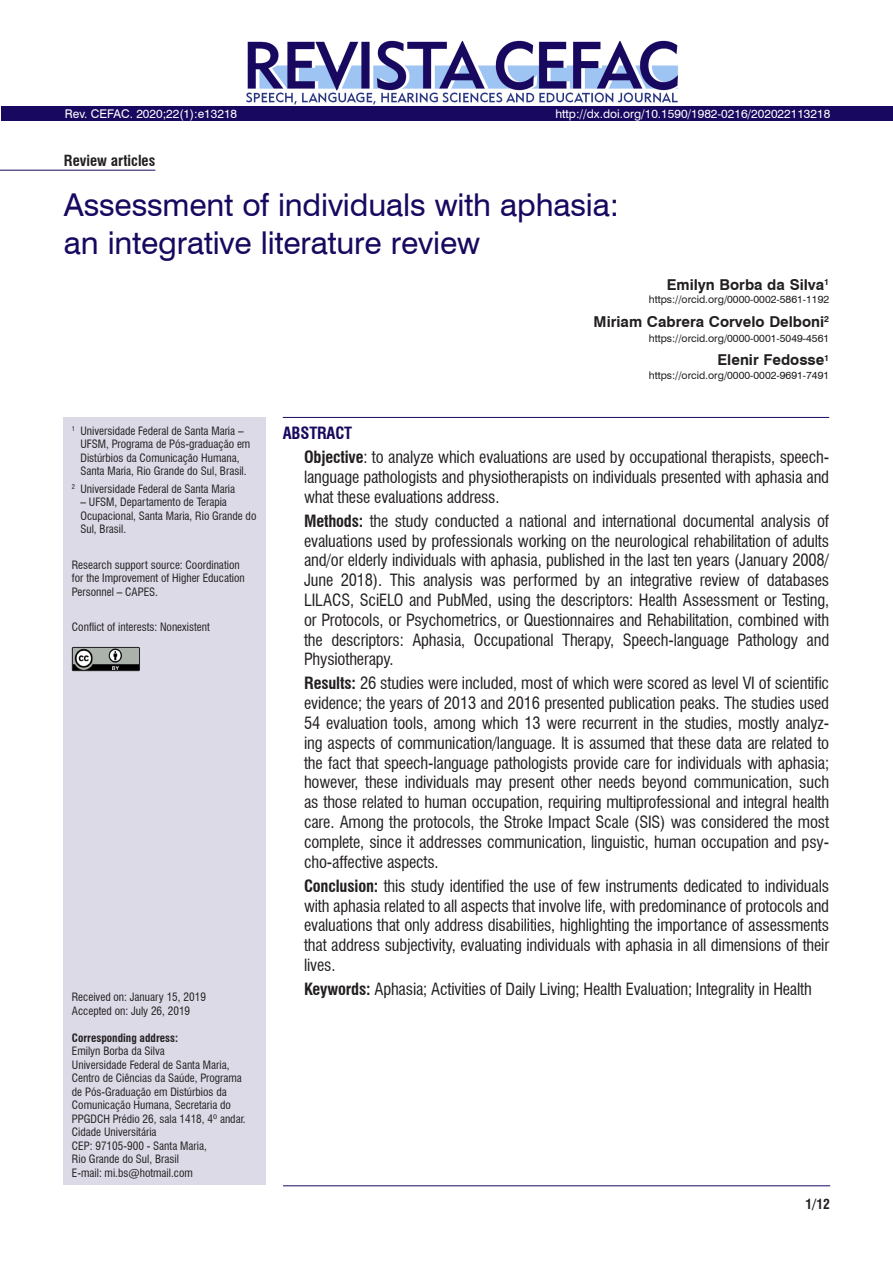
<style>
.page{position:relative;width:893px;height:1263px;background:#fff}
.page>*{position:absolute;margin:0;border:0;box-sizing:border-box;transform-origin:0 0}
.Titulo_só_inglês{font:31.5px/37.8px "Swiss 721 BT";letter-spacing:-.005em;color:#18085f}
.Resumo_só_ingles{font:condensed 16.5px/19.8px "Swiss 721 BT";letter-spacing:-.01em;color:#231f20;text-align:justify}
.Resumo_título{font:700 condensed 16.5px "Swiss 721 BT";letter-spacing:-.01em;color:#18085f}
.Autor{font:700 15px "Swiss 721 BT";color:#231f20}
.Tipo_de_artigo{font:700 condensed 15px "Swiss 721 BT";color:#231f20}
.Cabeço_autor_esquer{font:700 condensed 13.5px "Swiss 721 BT";color:#231f20}
.DOI_-_variável_1{font:12px "Swiss 721 BT";color:#fff}
.Legenda_bibliográfi{font:12px "Swiss 721 BT";color:#fff}
.Endereço_correspond{font:condensed 11.25px/13.5px "Swiss 721 BT";color:#231f20}
.Notas{font:condensed 11.25px/13.5px "Swiss 721 BT";color:#231f20}
.Notas_sem_paragrafo{font:condensed 11.25px/13.5px "Swiss 721 BT";color:#231f20}
.Endereço_correspond-2{font:700 condensed 11.25px "Swiss 721 BT";color:#231f20}
.ORCID{font:10.5px "Swiss 721 BT";color:#231f20}
.s1{font-weight:700}
</style>
<div class="page">
<hr style="left:283px;top:417px;width:546px;height:1px;background:#18085f">
<hr style="left:283px;top:1185px;width:547px;height:1px;background:#18085f">
<hr style="left:0;top:170px;width:155px;height:1px;background:#18085f">
<img style="left:246px;top:40px;width:432px;height:65px">
<div style="left:1px;top:106px;width:892px;height:15px;background:#18085f"></div>
<div style="left:63px;top:417px;width:203px;height:768px;background:#dcdae7"></div>
<img style="left:74px;top:649px;width:64px;height:20px">
<div style="left:72px;top:647px;width:68px;height:24px;border:1px solid #231f20"></div>
<p class="Legenda_bibliográfi" style="left:65px;top:106px;width:174px">Rev. CEFAC. 2020;22(1):e13218</p>
<p class="DOI_-_variável_1" style="left:555px;top:106px;width:276px">http://dx.doi.org/10.1590/1982-0216/202022113218</p>
<p class="Tipo_de_artigo" style="left:64px;top:152px;width:93px">Review articles</p>
<p class="Titulo_só_inglês" style="left:64px;top:185px;width:557px">Assessment of individuals with aphasia: an integrative literature review</p>
<p class="Notas" style="left:80px;top:424px;width:171px;text-indent:-9px"><sup>1</sup> Universidade Federal de Santa Maria – UFSM, Programa de Pós-graduação em Distúrbios da Comunicação Humana, Santa Maria, Rio Grande do Sul, Brasil.</p>
<p class="Notas" style="left:72px;top:482px;width:165px"><sup>2</sup> Universidade Federal de Santa Maria</p>
<p class="Notas" style="left:80px;top:495px;width:177px">– UFSM, Departamento de Terapia<br>Ocupacional, Santa Maria, Rio Grande do<br>Sul, Brasil.</p>
<p class="Notas_sem_paragrafo" style="left:72px;top:558px;width:174px">Research support source: Coordination for the Improvement of Higher Education<br>Personnel – CAPES.</p>
<p class="Notas" style="left:72px;top:620px;width:139px">Conflict of interests: Nonexistent</p>
<p class="Endereço_correspond" style="left:72px;top:990px;width:135px">Received on: January 15, 2019</p>
<p class="Endereço_correspond" style="left:72px;top:1004px;width:120px">Accepted on: July 26, 2019</p>
<p class="Endereço_correspond-2" style="left:72px;top:1031px;width:108px">Corresponding address:</p>
<p class="Endereço_correspond" style="left:72px;top:1044px;width:94px">Emilyn Borba da Silva</p>
<p class="Endereço_correspond" style="left:72px;top:1058px;width:175px">Universidade Federal de Santa Maria, Centro de Ciências da Saúde, Programa de Pós-Graduação em Distúrbios da Comunicação Humana, Secretaria do PPGDCH Prédio 26, sala 1418, 4º andar.<br>Cidade Universitária</p>
<p class="Endereço_correspond" style="left:72px;top:1139px;width:136px">CEP: 97105-900 - Santa Maria,<br>Rio Grande do Sul, Brasil</p>
<p class="Endereço_correspond" style="left:72px;top:1166px;width:122px">E-mail: mi.bs@hotmail.com</p>
<p class="Autor" style="left:667px;top:274px;width:164px">Emilyn Borba da Silva<sup>1</sup></p>
<p class="ORCID" style="left:649px;top:292px;width:182px">https://orcid.org/0000-0002-5861-1192</p>
<p class="Autor" style="left:594px;top:311px;width:237px">Miriam Cabrera Corvelo Delboni<sup>2</sup></p>
<p class="ORCID" style="left:649px;top:331px;width:182px">https://orcid.org/0000-0001-5049-4561</p>
<p class="Autor" style="left:717px;top:350px;width:113px">Elenir Fedosse<sup>1</sup></p>
<p class="ORCID" style="left:649px;top:368px;width:182px">https://orcid.org/0000-0002-9691-7491</p>
<p class="Resumo_título" style="left:283px;top:423px;width:71px">ABSTRACT</p>
<p class="Resumo_só_ingles" style="left:304px;top:447px;width:527px"><span class="s1">Objective</span>: to analyze which evaluations are used by occupational therapists, speech&shy;language pathologists and physiotherapists on individuals presented with aphasia and what these evaluations address.</p>
<p class="Resumo_só_ingles" style="left:304px;top:511px;width:527px"><span class="s1">Methods:</span> the study conducted a national and international documental analysis of evaluations used by professionals working on the neurological rehabilitation of adults and/or elderly individuals with aphasia, published in the last ten years (January 2008/ June 2018). This analysis was performed by an integrative review of databases LILACS, SciELO and PubMed, using the descriptors: Health Assessment or Testing, or Protocols, or Psychometrics, or Questionnaires and Rehabilitation, combined with the descriptors: Aphasia, Occupational Therapy, Speech-language Pathology and Physiotherapy.</p>
<p class="Resumo_só_ingles" style="left:304px;top:673px;width:527px"><span class="s1">Results:</span> 26 studies were included, most of which were scored as level VI of scientific evidence; the years of 2013 and 2016 presented publication peaks. The studies used 54 evaluation tools, among which 13 were recurrent in the studies, mostly analyz&shy;ing aspects of communication/language. It is assumed that these data are related to the fact that speech-language pathologists provide care for individuals with aphasia; however, these individuals may present other needs beyond communication, such as those related to human occupation, requiring multiprofessional and integral health care. Among the protocols, the Stroke Impact Scale (SIS) was considered the most complete, since it addresses communication, linguistic, human occupation and psy&shy;cho-affective aspects.</p>
<p class="Resumo_só_ingles" style="left:304px;top:876px;width:527px"><span class="s1">Conclusion:</span> this study identified the use of few instruments dedicated to individuals with aphasia related to all aspects that involve life, with predominance of protocols and evaluations that only address disabilities, highlighting the importance of assessments that address subjectivity, evaluating individuals with aphasia in all dimensions of their lives.</p>
<p class="Resumo_só_ingles" style="left:304px;top:979px;width:509px"><span class="s1">Keywords:</span> Aphasia; Activities of Daily Living; Health Evaluation; Integrality in Health</p>
<p class="Cabeço_autor_esquer" style="left:805px;top:1195px;width:26px">1/12</p>
</div>
